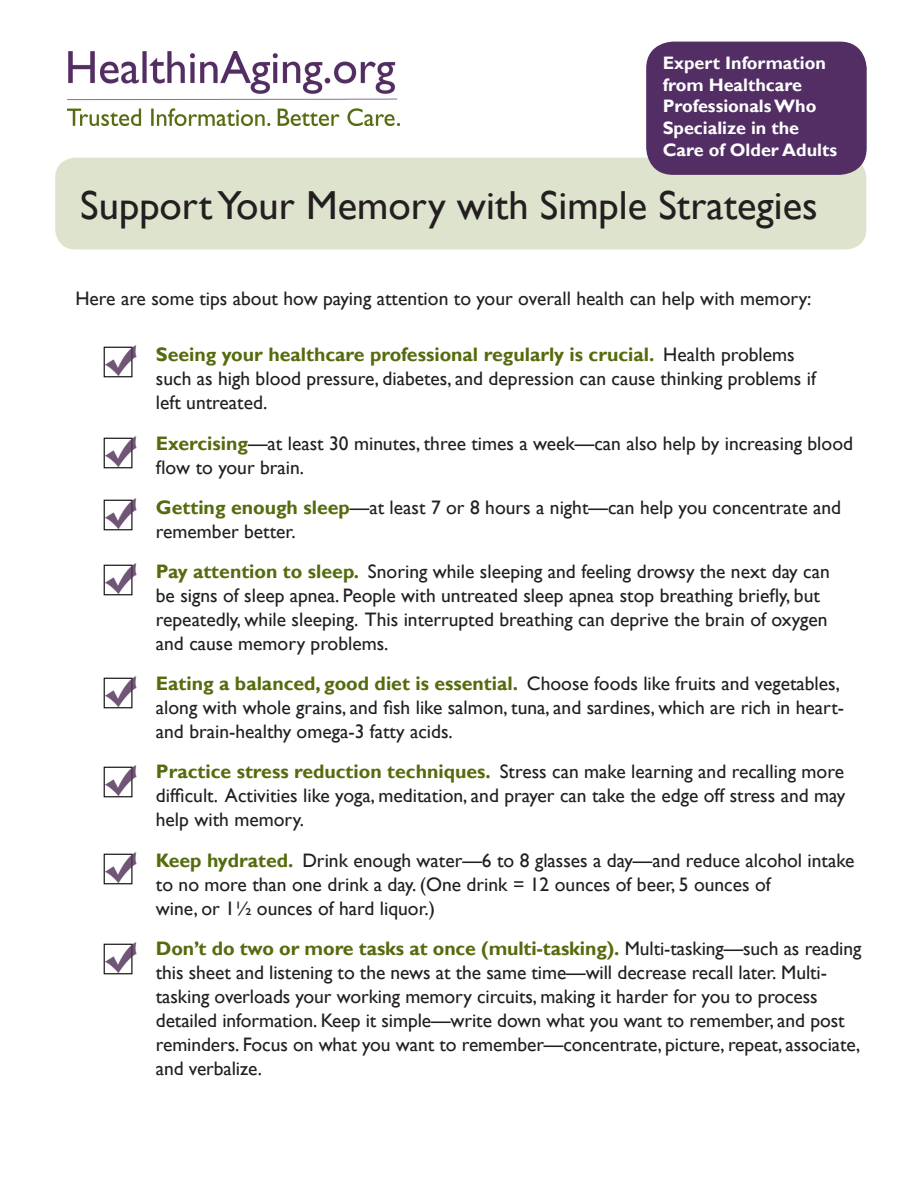
<style>
.page{position:relative;width:918px;height:1188px;background:#fff}
.page>*{position:absolute;margin:0;border:0;box-sizing:border-box;transform-origin:0 0}
.t1{font:40.5px "Gill Sans";color:#231f20}
.t2{font:19.5px/24px "Gill Sans";color:#231f20}
.t3{font:700 18px/21.6px "Gill Sans";color:#fff}
.s1{font-weight:700;color:#556b0e}
</style>
<div class="page">
<div style="left:55px;top:158px;width:811px;height:91px;background:#dee3cd;border-radius:20px"></div>
<div style="left:646px;top:42px;width:221px;height:133px;background:#522e64;border-radius:27px"></div>
<img style="left:67px;top:52px;width:333px;height:73px">
<img style="left:103px;top:345px;width:34px;height:33px">
<img style="left:103px;top:436px;width:34px;height:33px">
<img style="left:103px;top:498px;width:34px;height:33px">
<img style="left:103px;top:563px;width:34px;height:33px">
<img style="left:103px;top:676px;width:34px;height:33px">
<img style="left:103px;top:765px;width:34px;height:33px">
<img style="left:103px;top:852px;width:34px;height:33px">
<img style="left:103px;top:942px;width:34px;height:33px">
<p class="t3" style="left:663px;top:53px;width:176px">Expert Information from Healthcare<br>Professionals Who<br>Specialize in the<br>Care of Older Adults</p>
<h1 class="t1" style="left:80px;top:182px;width:739px">Support Your Memory with Simple Strategies</h1>
<p class="t2" style="left:75px;top:287px;width:738px">Here are some tips about how paying attention to your overall health can help with memory:</p>
<p class="t2" style="left:156px;top:343px;width:662px"><span class="s1">Seeing your healthcare professional regularly is crucial.</span> Health problems such as high blood pressure, diabetes, and depression can cause thinking problems if left untreated.</p>
<p class="t2" style="left:156px;top:431px;width:699px"><span class="s1">Exercising</span>—at least 30 minutes, three times a week—can also help by increasing blood flow to your brain.</p>
<p class="t2" style="left:156px;top:496px;width:687px"><span class="s1">Getting enough sleep</span>—at least 7 or 8 hours a night—can help you concentrate and remember better.</p>
<p class="t2" style="left:156px;top:560px;width:675px"><span class="s1">Pay attention to sleep.</span> Snoring while sleeping and feeling drowsy the next day can be signs of sleep apnea. People with untreated sleep apnea stop breathing briefly, but repeatedly, while sleeping. This interrupted breathing can deprive the brain of oxygen and cause memory problems.</p>
<p class="t2" style="left:156px;top:672px;width:690px"><span class="s1">Eating a balanced, good diet is essential.</span> Choose foods like fruits and vegetables, along with whole grains, and fish like salmon, tuna, and sardines, which are rich in heart&shy;and brain-healthy omega-3 fatty acids.</p>
<p class="t2" style="left:156px;top:760px;width:691px;text-align:justify"><span class="s1">Practice stress reduction techniques.</span> Stress can make learning and recalling more difficult. Activities like yoga, meditation, and prayer can take the edge off stress and may help with memory.</p>
<p class="t2" style="left:156px;top:848px;width:700px"><span class="s1">Keep hydrated.</span> Drink enough water—6 to 8 glasses a day—and reduce alcohol intake to no more than one drink a day. (One drink = 12 ounces of beer, 5 ounces of<br>wine, or 1½ ounces of hard liquor.)</p>
<p class="t2" style="left:156px;top:937px;width:707px"><span class="s1">Don’t do two or more tasks at once (multi-tasking).</span> Multi-tasking—such as reading this sheet and listening to the news at the same time—will decrease recall later. Multi&shy;tasking overloads your working memory circuits, making it harder for you to process detailed information. Keep it simple—write down what you want to remember, and post reminders. Focus on what you want to remember—concentrate, picture, repeat, associate, and verbalize.</p>
</div>
